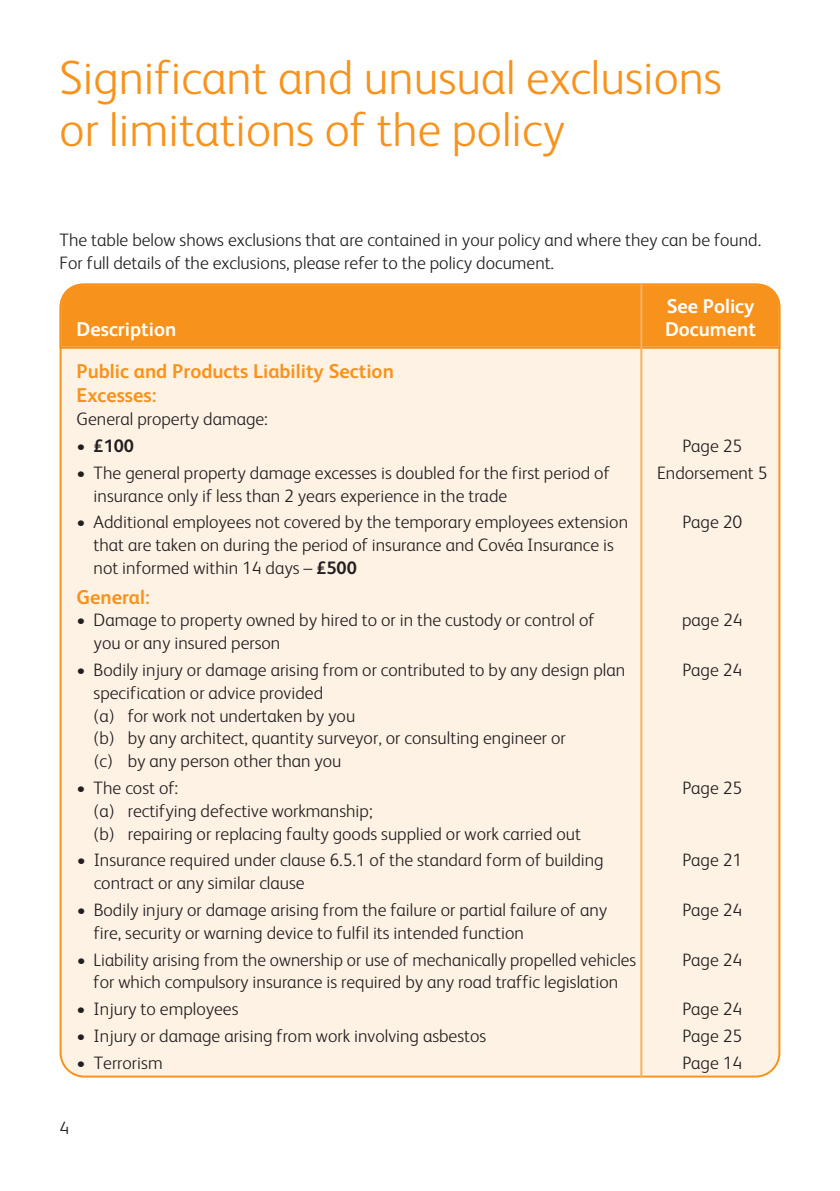
<style>
.page{position:relative;width:840px;height:1191px;background:#fff}
.page>*{position:absolute;margin:0;border:0;box-sizing:border-box;transform-origin:0 0}
.t1{font:300 48px/52px "FS Albert";color:#f7931d}
.t2{font:700 20px/24px "FS Albert";color:#f7931d}
.t3{font:700 20px "FS Albert";color:#fff}
.t4{font:300 18px/22.8px "FS Albert";color:#231f20}
.t5{font:700 18px "FS Albert";color:#231f20}
.s1{font-weight:300}
.s2{font-weight:700}
</style>
<div class="page">
<div style="left:60px;top:306px;width:720px;height:771px;background:#fef2e4"></div>
<div style="left:62px;top:306px;width:716px;height:41px;background:#f7931d"></div>
<svg style="left:60px;top:283px;width:720px;height:23px;background:#f79624"></svg>
<hr style="left:640px;top:284px;width:2px;height:793px;background:#fab05f">
<h1 class="t1" style="left:60px;top:56px;width:663px">Significant and unusual exclusions or limitations of the policy</h1>
<p class="t4" style="left:60px;top:231px;width:702px">The table below shows exclusions that are contained in your policy and where they can be found.<br>For full details of the exclusions, please refer to the policy document.</p>
<p class="t3" style="left:666px;top:299px;width:89px">See Policy</p>
<p class="t3" style="left:77px;top:322px;width:101px">Description</p>
<p class="t3" style="left:664px;top:322px;width:92px">Document</p>
<p class="t2" style="left:77px;top:361px;width:318px">Public and Products Liability Section<br>Excesses:</p>
<p class="t4" style="left:77px;top:409px;width:193px">General property damage:</p>
<p class="t5" style="left:77px;top:439px;width:59px"><span class="s1">•</span> £100</p>
<p class="t4" style="left:682px;top:436px;width:61px">Page 25</p>
<p class="t4" style="left:77px;top:463px;width:534px">• The general property damage excesses is doubled for the first period of</p>
<p class="t4" style="left:656px;top:463px;width:112px">Endorsement 5</p>
<p class="t4" style="left:94px;top:486px;width:415px">insurance only if less than 2 years experience in the trade</p>
<p class="t4" style="left:77px;top:512px;width:552px">• Additional employees not covered by the temporary employees extension</p>
<p class="t4" style="left:682px;top:512px;width:61px">Page 20</p>
<p class="t4" style="left:94px;top:535px;width:521px">that are taken on during the period of insurance and Covéa Insurance is not informed within 14 days – <span class="s2">£500</span></p>
<p class="t2" style="left:77px;top:587px;width:75px">General:</p>
<p class="t4" style="left:77px;top:611px;width:519px">• Damage to property owned by hired to or in the custody or control of</p>
<p class="t4" style="left:681px;top:611px;width:62px">page 24</p>
<p class="t4" style="left:94px;top:633px;width:188px">you or any insured person</p>
<p class="t4" style="left:77px;top:660px;width:549px">• Bodily injury or damage arising from or contributed to by any design plan</p>
<p class="t4" style="left:682px;top:660px;width:61px">Page 24</p>
<p class="t4" style="left:94px;top:683px;width:473px">specification or advice provided<br>(a) for work not undertaken by you<br>(b) by any architect, quantity surveyor, or consulting engineer or (c) by any person other than you</p>
<p class="t4" style="left:77px;top:778px;width:103px">• The cost of:</p>
<p class="t4" style="left:682px;top:778px;width:61px">Page 25</p>
<p class="t4" style="left:94px;top:801px;width:488px">(a) rectifying defective workmanship;<br>(b) repairing or replacing faulty goods supplied or work carried out</p>
<p class="t4" style="left:77px;top:850px;width:528px">• Insurance required under clause 6.5.1 of the standard form of building</p>
<p class="t4" style="left:682px;top:850px;width:61px">Page 21</p>
<p class="t4" style="left:94px;top:873px;width:212px">contract or any similar clause</p>
<p class="t4" style="left:77px;top:900px;width:531px">• Bodily injury or damage arising from the failure or partial failure of any</p>
<p class="t4" style="left:682px;top:900px;width:61px">Page 24</p>
<p class="t4" style="left:94px;top:923px;width:431px">fire, security or warning device to fulfil its intended function</p>
<p class="t4" style="left:77px;top:950px;width:560px">• Liability arising from the ownership or use of mechanically propelled vehicles</p>
<p class="t4" style="left:682px;top:950px;width:61px">Page 24</p>
<p class="t4" style="left:94px;top:972px;width:526px">for which compulsory insurance is required by any road traffic legislation</p>
<p class="t4" style="left:77px;top:999px;width:163px">• Injury to employees</p>
<p class="t4" style="left:682px;top:999px;width:61px">Page 24</p>
<p class="t4" style="left:77px;top:1026px;width:411px">• Injury or damage arising from work involving asbestos</p>
<p class="t4" style="left:682px;top:1026px;width:61px">Page 25</p>
<p class="t4" style="left:77px;top:1053px;width:87px">• Terrorism</p>
<p class="t4" style="left:682px;top:1053px;width:61px">Page 14</p>
<p class="t4" style="left:60px;top:1118px;width:11px">4</p>
</div>
